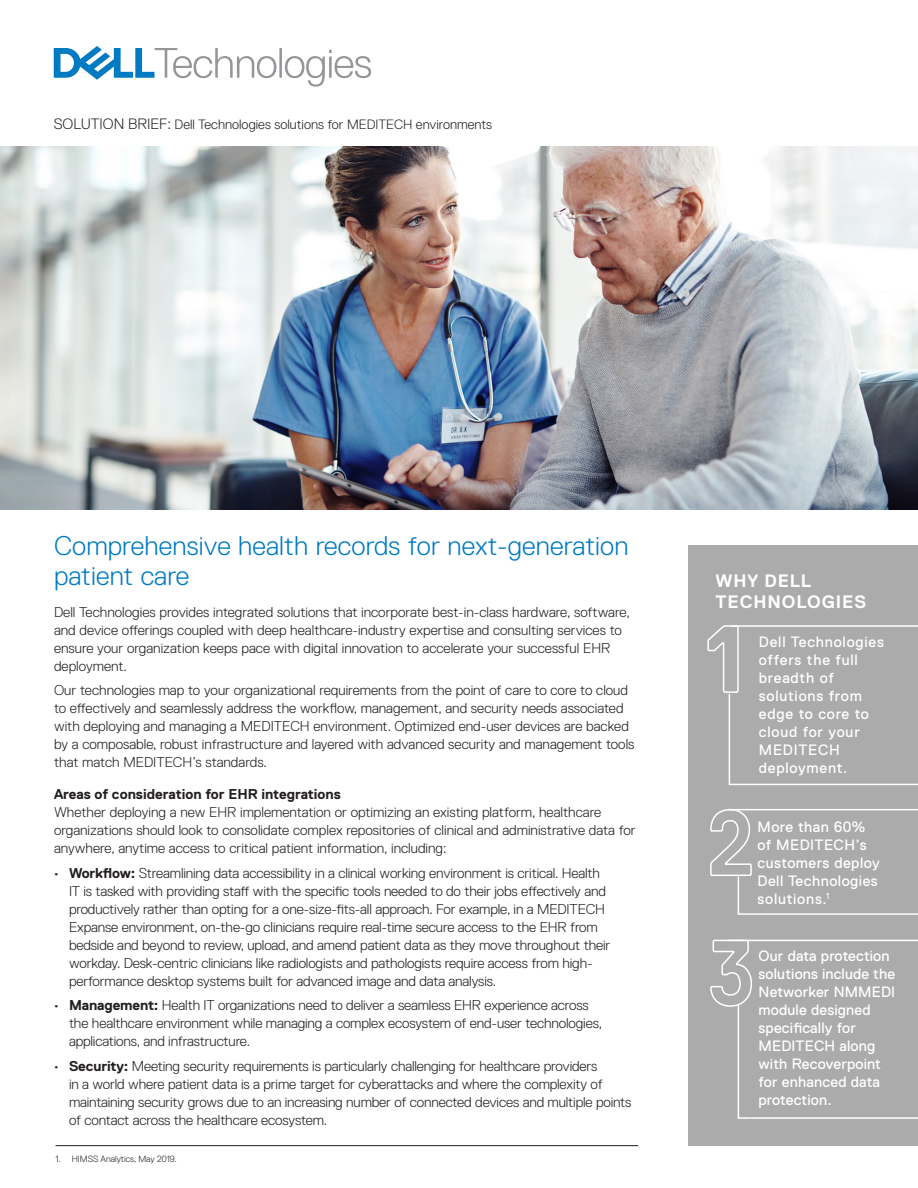
<style>
.page{position:relative;width:918px;height:1188px;background:#fff}
.page>*{position:absolute;margin:0;border:0;box-sizing:border-box;transform-origin:0 0}
.t1{font:300 27px/30px "Dell Replica";letter-spacing:.005em;color:#007bc2}
.t2{font:700 18px/21px "Dell Replica";letter-spacing:.05em;color:#fff}
.t3{font:15px/18px "Dell Replica";letter-spacing:.02em;color:#fff}
.t4{font:15px/18px "Dell Replica";letter-spacing:.05em;color:#fff}
.t5{font:300 14.25px/18px "Dell Replica";letter-spacing:-.01em;color:#231f20}
.t6{font:300 13.5px "Dell Replica";color:#231f20}
.t7{font:300 9px "Dell Replica";color:#231f20}
.s1{font-size:15px}
.s2{font-weight:700}
</style>
<div class="page">
<img style="left:0;top:146px;width:918px;height:364px">
<hr style="left:56px;top:1145px;width:582px;height:1px;background:#231f20">
<svg style="left:54px;top:46px;width:317px;height:41px"></svg>
<div style="left:688px;top:546px;width:230px;height:600px;background:#ababab"></div>
<svg style="left:710px;top:939px;width:208px;height:180px"></svg>
<svg style="left:707px;top:625px;width:211px;height:161px"></svg>
<svg style="left:710px;top:808px;width:208px;height:107px"></svg>
<p class="t6" style="left:54px;top:117px;width:440px"><span class="s1">SOLUTION BRIEF:</span> Dell Technologies solutions for MEDITECH environments</p>
<p class="t1" style="left:54px;top:531px;width:576px">Comprehensive health records for next-generation patient care</p>
<p class="t5" style="left:54px;top:603px;width:577px">Dell Technologies provides integrated solutions that incorporate best-in-class hardware, software, and device offerings coupled with deep healthcare-industry expertise and consulting services to ensure your organization keeps pace with digital innovation to accelerate your successful EHR deployment.</p>
<p class="t5" style="left:54px;top:682px;width:582px">Our technologies map to your organizational requirements from the point of care to core to cloud to effectively and seamlessly address the workflow, management, and security needs associated with deploying and managing a MEDITECH environment. Optimized end-user devices are backed by a composable, robust infrastructure and layered with advanced security and management tools that match MEDITECH’s standards.</p>
<p class="t5" style="left:54px;top:785px;width:583px"><span class="s2">Areas of consideration for EHR integrations<br></span>Whether deploying a new EHR implementation or optimizing an existing platform, healthcare organizations should look to consolidate complex repositories of clinical and administrative data for anywhere, anytime access to critical patient information, including:</p>
<p class="t5" style="left:69px;top:864px;width:543px;text-indent:-15px"><span class="s2">· Workflow:</span> Streamlining data accessibility in a clinical working environment is critical. Health IT is tasked with providing staff with the specific tools needed to do their jobs effectively and productively rather than opting for a one-size-fits-all approach. For example, in a MEDITECH Expanse environment, on-the-go clinicians require real-time secure access to the EHR from bedside and beyond to review, upload, and amend patient data as they move throughout their workday. Desk-centric clinicians like radiologists and pathologists require access from high&shy;performance desktop systems built for advanced image and data analysis.</p>
<p class="t5" style="left:69px;top:997px;width:535px;text-indent:-15px"><span class="s2">· Management:</span> Health IT organizations need to deliver a seamless EHR experience across the healthcare environment while managing a complex ecosystem of end-user technologies, applications, and infrastructure.</p>
<p class="t5" style="left:69px;top:1057px;width:564px;text-indent:-15px"><span class="s2">· Security:</span> Meeting security requirements is particularly challenging for healthcare providers<br>in a world where patient data is a prime target for cyberattacks and where the complexity of maintaining security grows due to an increasing number of connected devices and multiple points of contact across the healthcare ecosystem.</p>
<p class="t7" style="left:56px;top:1154px;width:123px">1. HIMSS Analytics, May 2019.</p>
<p class="t2" style="left:715px;top:570px;width:152px">WHY DELL<br>TECHNOLOGIES</p>
<p class="t4" style="left:759px;top:633px;width:127px">Dell Technologies offers the full breadth of solutions from edge to core to cloud for your<br>MEDITECH deployment.</p>
<p class="t3" style="left:758px;top:818px;width:124px">More than 60% of MEDITECH’s customers deploy<br>Dell Technologies solutions.<sup>1</sup></p>
<p class="t3" style="left:759px;top:947px;width:138px">Our data protection solutions include the<br>Networker NMMEDI module designed specifically for<br>MEDITECH along with Recoverpoint for enhanced data protection.</p>
</div>
